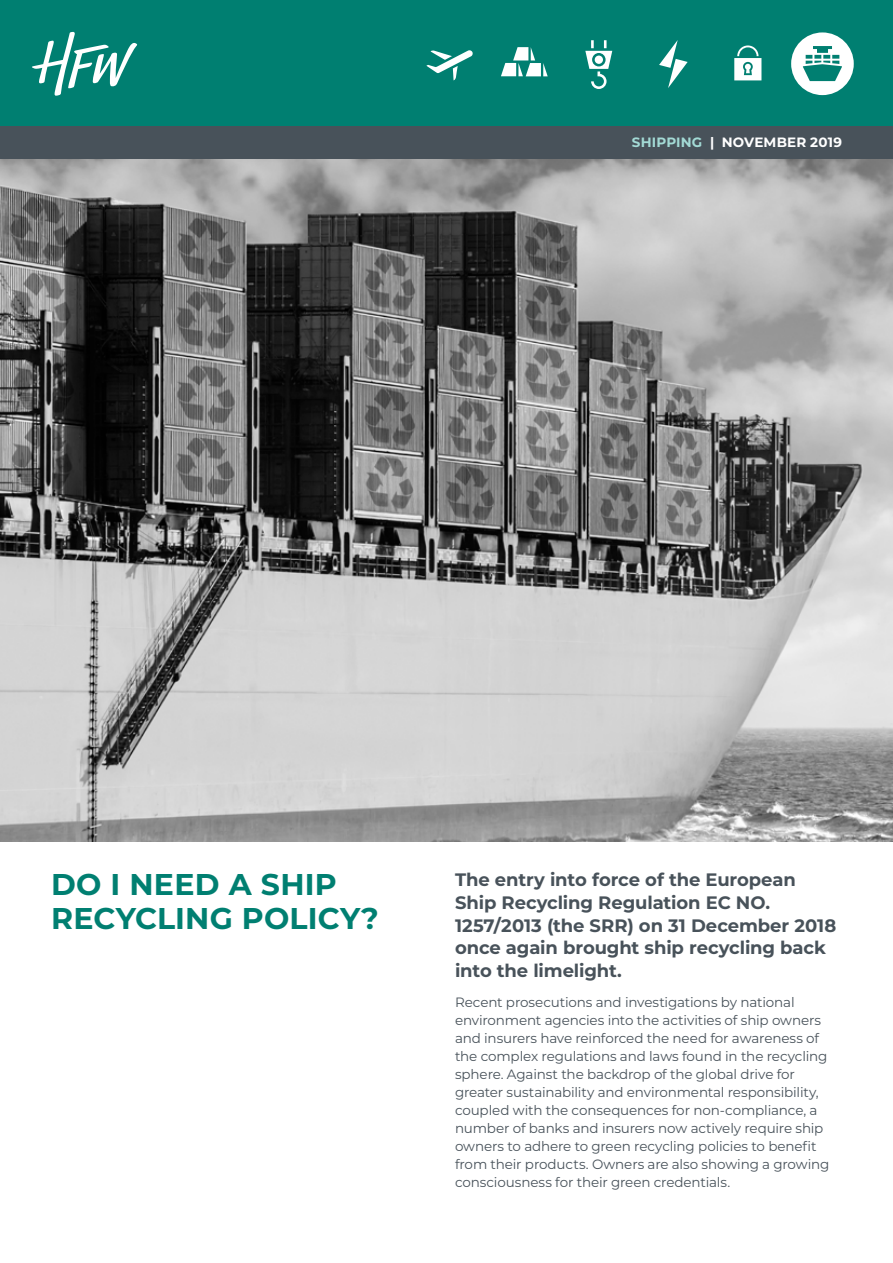
<style>
.page{position:relative;width:893px;height:1263px;background:#fff}
.page>*{position:absolute;margin:0;border:0;box-sizing:border-box;transform-origin:0 0}
.t1{font:700 30px/34.5px "Montserrat";letter-spacing:.01em;color:#007f71}
.t2{font:700 18px/22.5px "Montserrat";letter-spacing:-.005em;color:#48525a}
.t3{font:13.5px/18px "Montserrat";letter-spacing:-.01em;color:#48525a}
.t4{font:700 13.5px "Montserrat";letter-spacing:.015em;color:#fff}
.s1{color:#a3dad5}
</style>
<div class="page">
<div style="left:0;top:0;width:893px;height:128px;background:#007f71"></div>
<img style="left:0;top:159px;width:893px;height:683px">
<svg style="left:32px;top:32px;width:105px;height:64px"></svg>
<div style="left:791px;top:32px;width:63px;height:63px;background:#fff;border-radius:50%"></div>
<svg style="left:803px;top:46px;width:39px;height:35px"></svg>
<svg style="left:585px;top:40px;width:27px;height:49px"></svg>
<svg style="left:426px;top:50px;width:47px;height:30px"></svg>
<svg style="left:659px;top:40px;width:29px;height:48px"></svg>
<svg style="left:734px;top:45px;width:27px;height:35px"></svg>
<svg style="left:501px;top:47px;width:47px;height:29px"></svg>
<div style="left:0;top:126px;width:893px;height:33px;background:#48525a"></div>
<p class="t4" style="left:632px;top:133px;width:211px"><span class="s1">SHIPPING</span> | NOVEMBER 2019</p>
<h1 class="t1" style="left:51px;top:865px;width:329px">DO I NEED A SHIP<br>RECYCLING POLICY?</h1>
<h2 class="t2" style="left:455px;top:868px;width:383px">The entry into force of the European Ship Recycling Regulation EC NO.<br>1257/2013 (the SRR) on 31 December 2018 once again brought ship recycling back into the limelight.</h2>
<p class="t3" style="left:455px;top:993px;width:376px">Recent prosecutions and investigations by national environment agencies into the activities of ship owners and insurers have reinforced the need for awareness of the complex regulations and laws found in the recycling sphere. Against the backdrop of the global drive for greater sustainability and environmental responsibility, coupled with the consequences for non-compliance, a number of banks and insurers now actively require ship owners to adhere to green recycling policies to benefit from their products. Owners are also showing a growing consciousness for their green credentials.</p>
</div>
